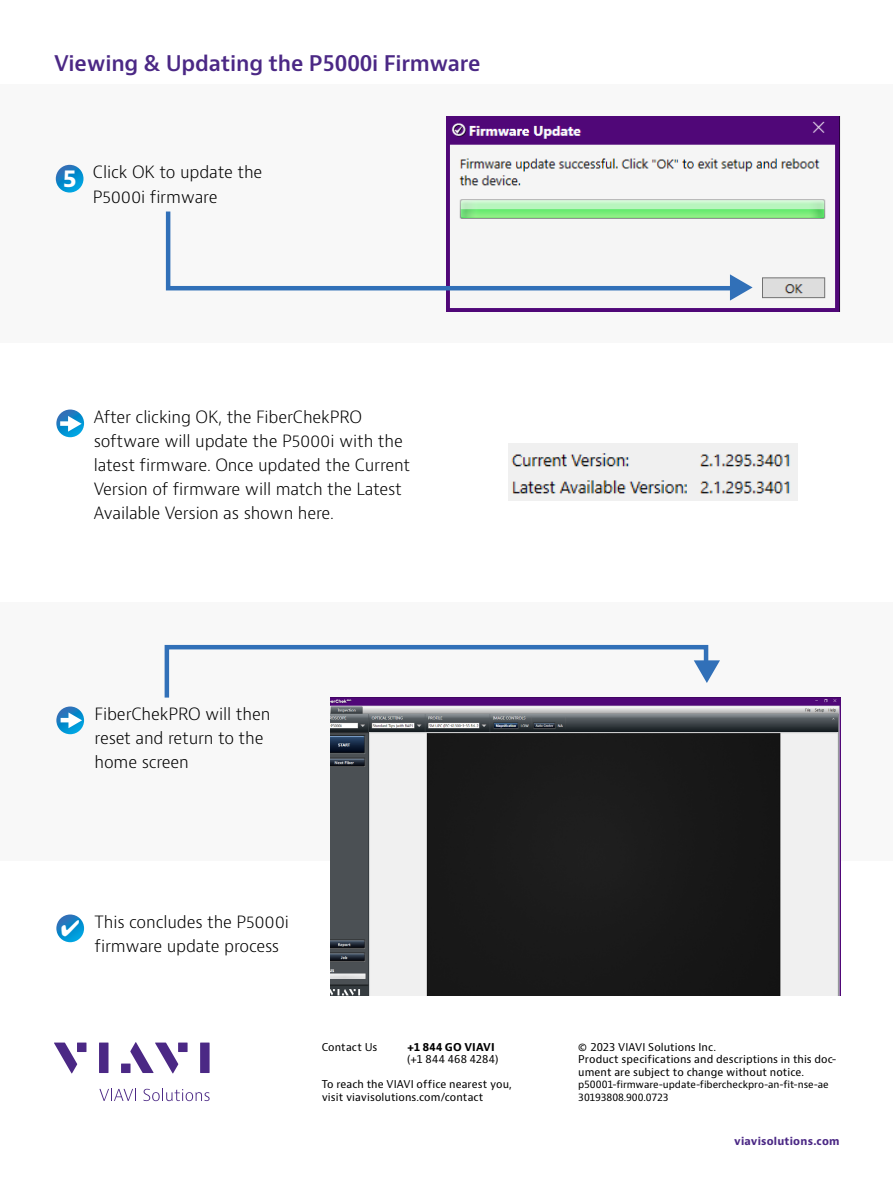
<style>
.page{position:relative;width:893px;height:1191px;background:#fff}
.page>*{position:absolute;margin:0;border:0;box-sizing:border-box;transform-origin:0 0}
.t1{font:700 24px "Bernino Sans";color:#fff}
.t2{font:600 21px "Bernino Sans";letter-spacing:-.01em;color:#4b2885}
.t3{font:300 16.5px/24px "Bernino Sans";letter-spacing:-.01em;color:#000}
.t4{font:10.5px/12.6px "Bernino Sans";letter-spacing:.01em;color:#000}
.t5{font:700 10.5px "Bernino Sans";letter-spacing:.02em;color:#4b2885}
.t6{font:700 10.5px "Bernino Sans";letter-spacing:.015em;color:#000}
.t7{font:9.75px/12.6px "Bernino Sans";letter-spacing:-.005em;color:#000}
</style>
<div class="page">
<svg style="left:99px;top:1088px;width:37px;height:13px"></svg>
<svg style="left:144px;top:1088px;width:66px;height:13px"></svg>
<svg style="left:54px;top:1042px;width:23px;height:31px"></svg>
<div style="left:77px;top:1042px;width:9px;height:10px;background:#4b2885"></div>
<div style="left:99px;top:1042px;width:9px;height:31px;background:#4b2885"></div>
<div style="left:178px;top:1042px;width:10px;height:10px;background:#4b2885"></div>
<div style="left:200px;top:1042px;width:10px;height:31px;background:#4b2885"></div>
<svg style="left:130px;top:1042px;width:48px;height:31px"></svg>
<div style="left:121px;top:1063px;width:10px;height:10px;background:#4b2885"></div>
<div style="left:0;top:84px;width:893px;height:259px;background:#f8f8f8"></div>
<div style="left:0;top:602px;width:893px;height:259px;background:#f8f8f8"></div>
<img style="left:446px;top:117px;width:394px;height:195px">
<img style="left:331px;top:697px;width:509px;height:298px">
<svg style="left:165px;top:207px;width:569px;height:86px"></svg>
<svg style="left:730px;top:274px;width:23px;height:26px"></svg>
<svg style="left:164px;top:644px;width:556px;height:58px"></svg>
<svg style="left:56px;top:165px;width:27px;height:27px"></svg>
<svg style="left:56px;top:409px;width:28px;height:28px"></svg>
<svg style="left:56px;top:706px;width:28px;height:28px"></svg>
<svg style="left:56px;top:914px;width:28px;height:28px"></svg>
<svg style="left:68px;top:416px;width:14px;height:15px"></svg>
<div style="left:60px;top:421px;width:12px;height:5px;background:#fff"></div>
<svg style="left:68px;top:712px;width:14px;height:16px"></svg>
<hr style="left:61px;top:718px;width:11px;height:4px;background:#fff">
<img style="left:509px;top:443px;width:288px;height:57px">
<svg style="left:62px;top:920px;width:17px;height:16px"></svg>
<p class="t2" style="left:54px;top:50px;width:428px">Viewing &amp; Updating the P5000i Firmware</p>
<h1 class="t1" style="left:63px;top:162px;width:15px">5</h1>
<p class="t3" style="left:93px;top:161px;width:171px">Click OK to update the<br>P5000i firmware</p>
<p class="t3" style="left:94px;top:405px;width:318px">After clicking OK, the FiberChekPRO software will update the P5000i with the latest firmware. Once updated the Current Version of firmware will match the Latest Available Version as shown here.</p>
<p class="t3" style="left:95px;top:702px;width:177px">FiberChekPRO will then reset and return to the home screen</p>
<p class="t3" style="left:95px;top:910px;width:196px">This concludes the P5000i firmware update process</p>
<p class="t4" style="left:322px;top:1040px;width:57px">Contact Us</p>
<p class="t6" style="left:407px;top:1040px;width:89px">+1 844 GO VIAVI</p>
<p class="t4" style="left:407px;top:1053px;width:93px">(+1 844 468 4284)</p>
<p class="t4" style="left:322px;top:1078px;width:192px">To reach the VIAVI office nearest you, visit viavisolutions.com/contact</p>
<p class="t4" style="left:578px;top:1040px;width:260px">© 2023 VIAVI Solutions Inc.<br>Product specifications and descriptions in this doc&shy;ument are subject to change without notice.</p>
<p class="t7" style="left:578px;top:1078px;width:252px">p50001-firmware-update-fibercheckpro-an-fit-nse-ae<br>30193808.900.0723</p>
<p class="t5" style="left:734px;top:1134px;width:107px">viavisolutions.com</p>
</div>
